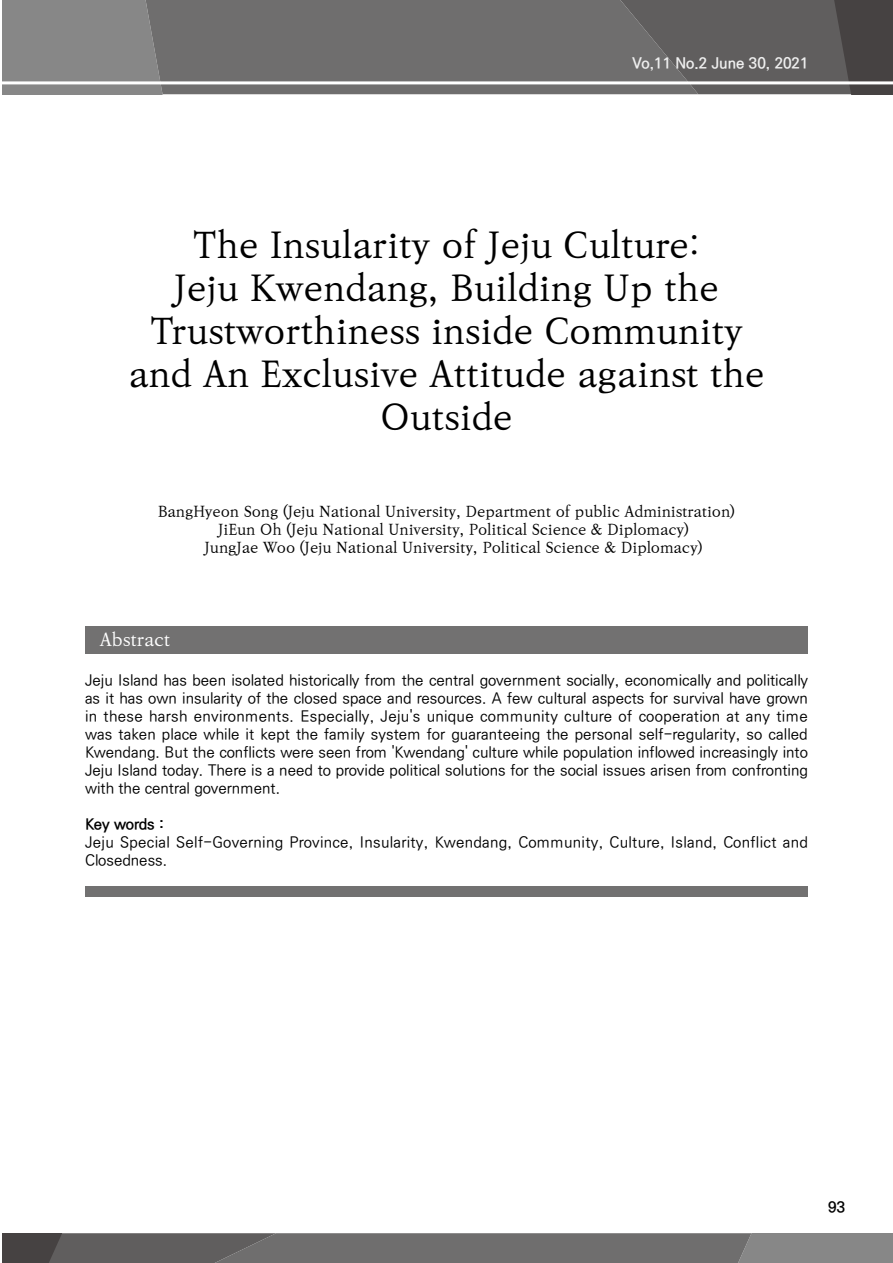
<style>
.page{position:relative;width:893px;height:1263px;background:#fff}
.page>*{position:absolute;margin:0;border:0;box-sizing:border-box;transform-origin:0 0}
.t1{font:500 36px/43.2px "Ko Pub Batang";color:#000;text-align:center}
.t2{font:500 18px "Ko Pub Batang";color:#fff}
.t3{font:500 15px/18px "Ko Pub Dotum";letter-spacing:.02em;color:#000;text-align:justify}
.t4{font:500 15px "Ko Pub Batang";color:#000}
.t5{font:700 15px "Ko Pub Dotum";color:#efefef}
.t6{font:700 15px "Ko Pub Dotum";letter-spacing:-.01em;color:#000}
</style>
<div class="page">
<div style="left:2px;top:0;width:144px;height:94px;background:#878787"></div>
<div style="left:146px;top:0;width:474px;height:94px;background:#6f6e6e"></div>
<svg style="left:620px;top:0;width:273px;height:94px;background:#5e5c5c"></svg>
<hr style="left:0;top:81px;width:893px;height:3px;background:#fff">
<svg style="left:2px;top:1233px;width:891px;height:30px;background:#6e6c6c"></svg>
<div style="left:85px;top:626px;width:723px;height:28px;background:#727171"></div>
<div style="left:85px;top:886px;width:723px;height:11px;background:#727171"></div>
<p class="t5" style="left:633px;top:56px;width:177px">Vo,11 No.2 June 30, 2021</p>
<h1 class="t1" style="left:128px;top:224px;width:638px">The Insularity of Jeju Culture:<br>Jeju Kwendang, Building Up the<br>Trustworthiness inside Community and An Exclusive Attitude against the<br>Outside</h1>
<p class="t4" style="left:158px;top:504px;width:578px">BangHyeon Song (Jeju National University, Department of public Administration)</p>
<p class="t4" style="left:218px;top:522px;width:472px">JiEun Oh (Jeju National University, Political Science &amp; Diplomacy)</p>
<p class="t4" style="left:205px;top:540px;width:499px">JungJae Woo (Jeju National University, Political Science &amp; Diplomacy)</p>
<p class="t2" style="left:100px;top:630px;width:72px">Abstract</p>
<p class="t3" style="left:85px;top:671px;width:724px">Jeju Island has been isolated historically from the central government socially, economically and politically as it has own insularity of the closed space and resources. A few cultural aspects for survival have grown in these harsh environments. Especially, Jeju's unique community culture of cooperation at any time was taken place while it kept the family system for guaranteeing the personal self-regularity, so called Kwendang. But the conflicts were seen from 'Kwendang' culture while population inflowed increasingly into Jeju Island today. There is a need to provide political solutions for the social issues arisen from confronting with the central government.</p>
<p class="t6" style="left:85px;top:816px;width:80px">Key words :</p>
<p class="t3" style="left:85px;top:833px;width:724px">Jeju Special Self-Governing Province, Insularity, Kwendang, Community, Culture, Island, Conflict and<br>Closedness.</p>
<p class="t6" style="left:828px;top:1199px;width:18px">93</p>
</div>
